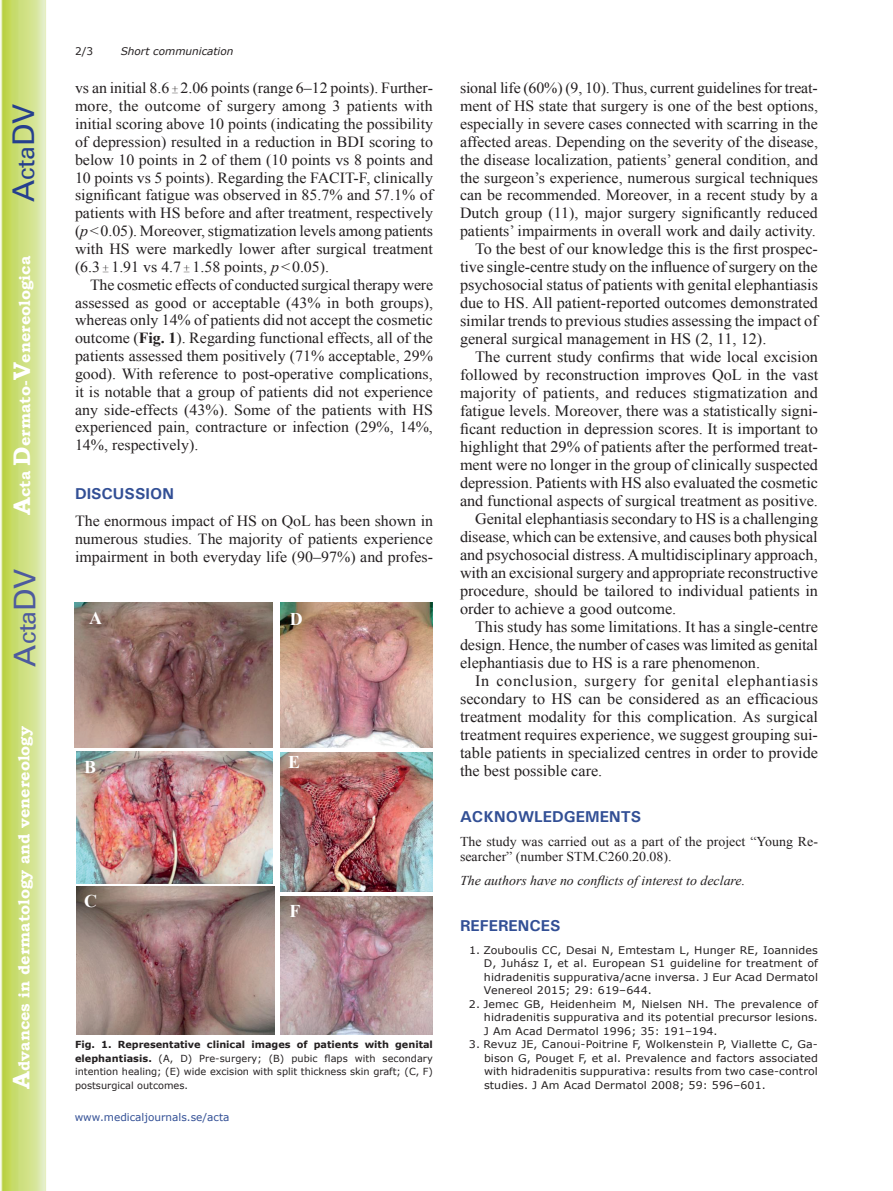
<style>
.page{position:relative;width:893px;height:1191px;background:#fff}
.page>*{position:absolute;margin:0;border:0;box-sizing:border-box;transform-origin:0 0}
.t1{font:30px "Univers";color:#4d5a9e}
.t2{font:30px "Univers";color:#253f8e}
.t3{font:700 17.85px "Times New Roman";color:#fff}
.t4{font:15.75px/18px "Times New Roman";color:#231f20;text-align:justify}
.t5{font:700 15.75px "Bookman Old Style";color:#fff}
.t6{font:15.75px "Times New Roman";letter-spacing:.04em;color:#231f20}
.t7{font:700 15.75px "Univers";color:#324f95}
.t8{font:15.45px/17.9px "Times New Roman";color:#231f20;text-align:justify}
.t9{font:13.5px/15px "Times New Roman";color:#231f20}
.t10{font:italic 13.5px "Times New Roman";color:#231f20}
.t11{font:10.5px/13.5px "Verdana";letter-spacing:.01em;color:#231f20;text-align:justify;scale:1.05 1}
.t12{font:10.5px "Verdana";color:#324f95}
.t13{font:italic 10.5px "Verdana";color:#231f20}
.t14{font:10.5px "Verdana";letter-spacing:.01em;color:#231f20}
.t15{font:9.75px/13.5px "Verdana";color:#231f20;text-align:justify}
.s1{font-size:24px}
.s2{font-family:"Perpetua";font-size:10.5px}
.s3{font-style:italic}
.s4{font-weight:700}
</style>
<div class="page">
<svg style="left:1px;top:0;width:45px;height:1191px;background:#cfe084"></svg>
<img style="left:75px;top:602px;width:197px;height:145px">
<img style="left:76px;top:752px;width:197px;height:131px">
<img style="left:77px;top:886px;width:197px;height:148px">
<img style="left:280px;top:602px;width:153px;height:145px">
<img style="left:281px;top:753px;width:152px;height:138px">
<img style="left:280px;top:896px;width:153px;height:138px">
<h1 class="t2" style="left:6px;top:202px;width:100px;rotate:-90deg">A<span class="s1">cta</span>DV</h1>
<p class="t5" style="left:15px;top:515px;width:260px;rotate:-90deg"><span class="s1">A</span>cta <span class="s1">D</span>ermato-<span class="s1">V</span>enereologica</p>
<h1 class="t1" style="left:7px;top:666px;width:100px;rotate:-90deg">A<span class="s1">cta</span>DV</h1>
<p class="t5" style="left:15px;top:1088px;width:364px;rotate:-90deg"><span class="s1">A</span>dvances in dermatology and venereology</p>
<p class="t14" style="left:75px;top:44px;width:20px">2/3</p>
<p class="t13" style="left:121px;top:44px;width:114px">Short communication</p>
<p class="t8" style="left:75px;top:79px;width:360px">vs an initial 8.6 <span class="s2">±</span> 2.06 points (range 6–12 points). Further&shy;more, the outcome of surgery among 3 patients with initial scoring above 10 points (indicating the possibility of depression) resulted in a reduction in BDI scoring to below 10 points in 2 of them (10 points vs 8 points and 10 points vs 5 points). Regarding the FACIT-F, clinically significant fatigue was observed in 85.7% and 57.1% of patients with HS before and after treatment, respectively (<span class="s3">p</span>&lt;0.05). Moreover, stigmatization levels among patients with HS were markedly lower after surgical treatment (6.3 <span class="s2">±</span> 1.91 vs 4.7 <span class="s2">±</span> 1.58 points, <span class="s3">p</span>&lt;0.05).</p>
<p class="t8" style="left:75px;top:275px;width:360px;text-indent:15px">The cosmetic effects of conducted surgical therapy were assessed as good or acceptable (43% in both groups), whereas only 14% of patients did not accept the cosmetic outcome (<span class="s4">Fig. 1</span>). Regarding functional effects, all of the patients assessed them positively (71% acceptable, 29% good). With reference to post-operative complications, it is notable that a group of patients did not experience any side-effects (43%). Some of the patients with HS experienced pain, contracture or infection (29%, 14%, 14%, respectively).</p>
<p class="t7" style="left:75px;top:484px;width:100px">DISCUSSION</p>
<p class="t8" style="left:75px;top:512px;width:360px">The enormous impact of HS on QoL has been shown in numerous studies. The majority of patients experience impairment in both everyday life (90–97%) and profes-</p>
<p class="t3" style="left:89px;top:606px;width:14px">A</p>
<p class="t3" style="left:84px;top:755px;width:13px">B</p>
<p class="t3" style="left:84px;top:889px;width:14px">C</p>
<p class="t3" style="left:290px;top:606px;width:14px">D</p>
<p class="t3" style="left:288px;top:749px;width:13px">E</p>
<p class="t3" style="left:289px;top:899px;width:12px">F</p>
<p class="t15" style="left:75px;top:1038px;width:359px"><span class="s4">Fig. 1. Representative clinical images of patients with genital elephantiasis.</span> (A, D) Pre-surgery; (B) pubic flaps with secondary intention healing; (E) wide excision with split thickness skin graft; (C, F) postsurgical outcomes.</p>
<p class="t12" style="left:75px;top:1110px;width:156px">www.medicaljournals.se/acta</p>
<p class="t8" style="left:460px;top:79px;width:360px">sional life (60%) (9, 10). Thus, current guidelines for treat&shy;ment of HS state that surgery is one of the best options, especially in severe cases connected with scarring in the affected areas. Depending on the severity of the disease, the disease localization, patients’ general condition, and the surgeon’s experience, numerous surgical techniques can be recommended. Moreover, in a recent study by a Dutch group (11), major surgery significantly reduced patients’ impairments in overall work and daily activity.</p>
<p class="t4" style="left:460px;top:240px;width:360px;text-indent:15px">To the best of our knowledge this is the first prospec&shy;tive single-centre study on the influence of surgery on the psychosocial status of patients with genital elephantiasis due to HS. All patient-reported outcomes demonstrated similar trends to previous studies assessing the impact of general surgical management in HS (2, 11, 12).</p>
<p class="t4" style="left:475px;top:348px;width:344px">The current study confirms that wide local excision</p>
<p class="t4" style="left:460px;top:366px;width:360px">followed by reconstruction improves QoL in the vast</p>
<p class="t4" style="left:460px;top:384px;width:359px">majority of patients, and reduces stigmatization and</p>
<p class="t4" style="left:460px;top:402px;width:359px">fatigue levels. Moreover, there was a statistically signi-</p>
<p class="t4" style="left:460px;top:420px;width:359px">ficant reduction in depression scores. It is important to</p>
<p class="t4" style="left:460px;top:438px;width:359px">highlight that 29% of patients after the performed treat-</p>
<p class="t4" style="left:460px;top:456px;width:360px">ment were no longer in the group of clinically suspected</p>
<p class="t4" style="left:460px;top:474px;width:359px">depression. Patients with HS also evaluated the cosmetic</p>
<p class="t4" style="left:460px;top:492px;width:360px">and functional aspects of surgical treatment as positive.</p>
<p class="t4" style="left:475px;top:510px;width:345px">Genital elephantiasis secondary to HS is a challenging</p>
<p class="t4" style="left:460px;top:528px;width:359px">disease, which can be extensive, and causes both physical</p>
<p class="t4" style="left:460px;top:546px;width:359px">and psychosocial distress. A multidisciplinary approach,</p>
<p class="t4" style="left:460px;top:564px;width:359px">with an excisional surgery and appropriate reconstructive</p>
<p class="t4" style="left:460px;top:582px;width:359px">procedure, should be tailored to individual patients in</p>
<p class="t4" style="left:460px;top:600px;width:218px">order to achieve a good outcome.</p>
<p class="t4" style="left:475px;top:618px;width:344px">This study has some limitations. It has a single-centre</p>
<p class="t4" style="left:460px;top:636px;width:360px">design. Hence, the number of cases was limited as genital</p>
<p class="t4" style="left:460px;top:654px;width:302px">elephantiasis due to HS is a rare phenomenon.</p>
<p class="t6" style="left:475px;top:670px;width:345px">In conclusion, surgery for genital elephantiasis</p>
<p class="t4" style="left:460px;top:690px;width:360px">secondary to HS can be considered as an efficacious</p>
<p class="t4" style="left:460px;top:708px;width:360px">treatment modality for this complication. As surgical</p>
<p class="t4" style="left:460px;top:726px;width:359px">treatment requires experience, we suggest grouping sui-</p>
<p class="t4" style="left:460px;top:744px;width:360px">table patients in specialized centres in order to provide</p>
<p class="t4" style="left:460px;top:762px;width:144px">the best possible care.</p>
<p class="t7" style="left:460px;top:806px;width:183px">ACKNOWLEDGEMENTS</p>
<p class="t9" style="left:460px;top:834px;width:358px">The study was carried out as a part of the project “Young Re&shy;searcher” (number STM.C260.20.08).</p>
<p class="t10" style="left:460px;top:871px;width:287px">The authors have no conflicts of interest to declare.</p>
<p class="t7" style="left:460px;top:915px;width:102px">REFERENCES</p>
<p class="t11" style="left:484px;top:943px;width:320px;text-indent:-15px">1. Zouboulis CC, Desai N, Emtestam L, Hunger RE, Ioannides D, Juhász I, et al. European S1 guideline for treatment of hidradenitis suppurativa/acne inversa. J Eur Acad Dermatol Venereol 2015; 29: 619–644.</p>
<p class="t11" style="left:484px;top:997px;width:320px;text-indent:-15px">2. Jemec GB, Heidenheim M, Nielsen NH. The prevalence of hidradenitis suppurativa and its potential precursor lesions.<br>J Am Acad Dermatol 1996; 35: 191–194.</p>
<p class="t11" style="left:484px;top:1037px;width:320px;text-indent:-15px">3. Revuz JE, Canoui-Poitrine F, Wolkenstein P, Viallette C, Ga&shy;bison G, Pouget F, et al. Prevalence and factors associated with hidradenitis suppurativa: results from two case-control studies. J Am Acad Dermatol 2008; 59: 596–601.</p>
</div>
